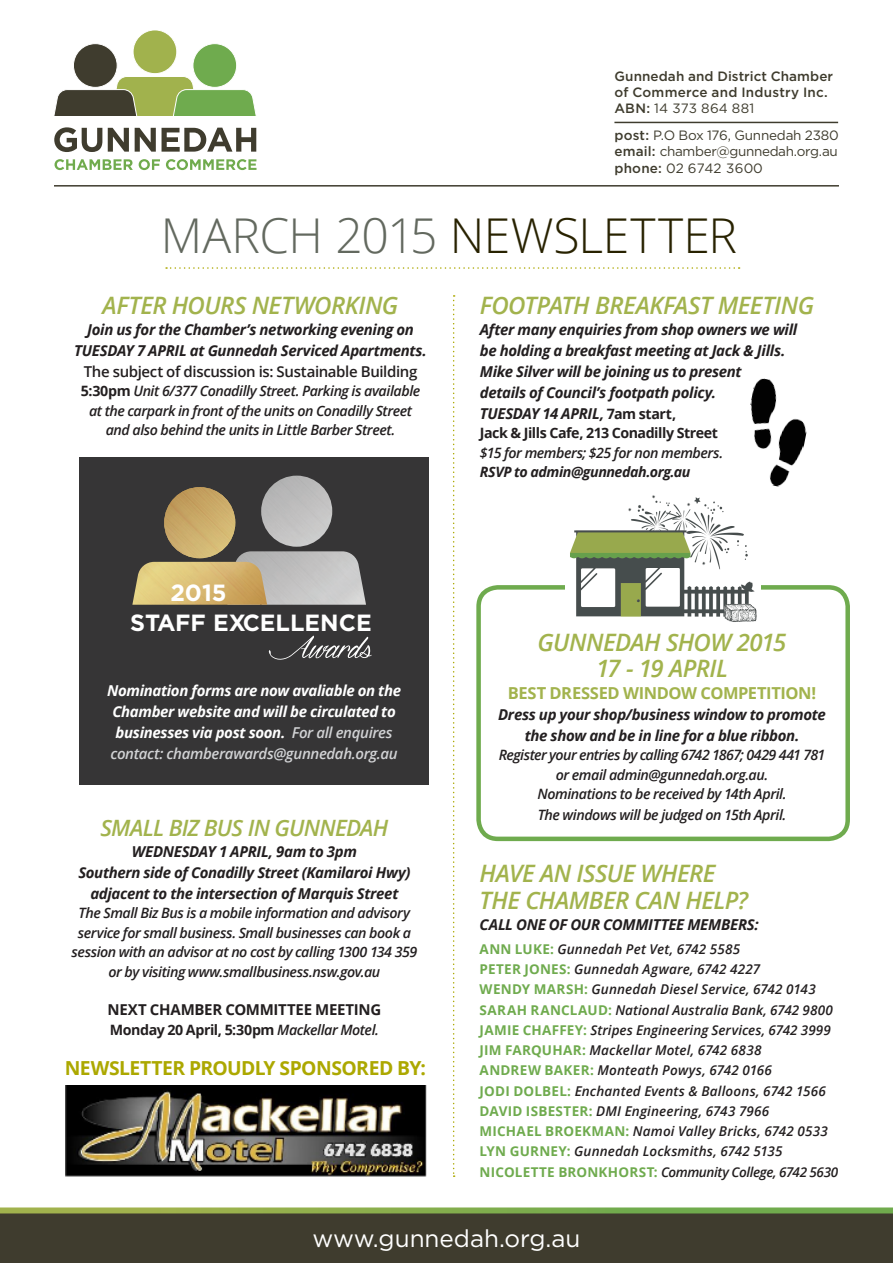
<style>
.page{position:relative;width:893px;height:1263px;background:#fff}
.page>*{position:absolute;margin:0;border:0;box-sizing:border-box;transform-origin:0 0}
.t1{font:68.25px "Dragonis Coming";color:#fff}
.t2{font:300 48px "Open Sans";letter-spacing:-.01em;color:#282200}
.t3{font:24.3px "Gotham";color:#fff}
.t4{font:italic 600 24px/25.5px "Open Sans";letter-spacing:-.02em;color:#a2b34d;text-align:center}
.t5{font:700 23.4px "Gotham";color:#fff}
.t6{font:italic 600 22.5px "Open Sans";letter-spacing:-.03em;color:#a2b34d}
.t7{font:700 19.35px "Open Sans";letter-spacing:-.025em;color:#aca800}
.t8{font:700 16.5px "Open Sans";letter-spacing:-.025em;color:#a2b34d}
.t9{font:italic 700 15px/21px "Open Sans";letter-spacing:-.025em;color:#231f20;text-align:center}
.t10{font:italic 700 15px/21px "Open Sans";letter-spacing:-.025em;color:#fff;text-align:center}
.t11{font:600 15px "Open Sans";letter-spacing:-.025em;color:#231f20}
.t12{font:700 15px "Open Sans";letter-spacing:-.015em;color:#231f20}
.t13{font:italic 600 14.25px/19.5px "Open Sans";letter-spacing:-.03em;color:#231f20;text-align:center}
.t14{font:700 14.25px "Open Sans";letter-spacing:-.03em;color:#231f20}
.t15{font:italic 700 14.25px "Open Sans";letter-spacing:-.03em;color:#231f20}
.t16{font:italic 600 13.5px/20.2px "Open Sans";letter-spacing:.01em;color:#231f20}
.t17{font:13.5px/16.5px "Gotham";letter-spacing:-.025em;color:#3f3c2e;text-align:justify}
.t18{font:500 13.5px/16.2px "Gotham";letter-spacing:.01em;color:#3f3c2e}
.s1{font-weight:400}
.s2{font-weight:500}
.s3{color:#63695f}
.s4{font-weight:700;font-style:normal}
.s5{font-weight:600;color:#d1d2d4}
.s6{font-weight:600;font-style:italic}
.s7{font-style:normal;font-size:14.25px}
.s8{font-weight:700;font-style:normal;color:#6fab4e}
</style>
<div class="page">
<div style="left:80px;top:457px;width:349px;height:328px;background:#363536"></div>
<img style="left:261px;top:476px;width:71px;height:71px;border-radius:36px">
<img style="left:227px;top:551px;width:139px;height:54px">
<img style="left:164px;top:487px;width:71px;height:71px;border-radius:36px">
<img style="left:132px;top:562px;width:135px;height:43px">
<svg style="left:166px;top:267px;width:574px;height:2px"></svg>
<img style="left:65px;top:1085px;width:362px;height:92px">
<svg style="left:54px;top:127px;width:48px;height:25px"></svg>
<svg style="left:108px;top:128px;width:21px;height:24px"></svg>
<svg style="left:135px;top:128px;width:21px;height:24px"></svg>
<svg style="left:162px;top:128px;width:94px;height:24px"></svg>
<svg style="left:55px;top:159px;width:78px;height:11px"></svg>
<svg style="left:139px;top:159px;width:21px;height:11px"></svg>
<svg style="left:166px;top:159px;width:90px;height:11px"></svg>
<div style="left:133px;top:30px;width:44px;height:44px;background:#a1b24d;border-radius:50%"></div>
<div style="left:133px;top:30px;width:44px;height:44px;border:1px solid #fff;border-radius:50%"></div>
<div style="left:73px;top:44px;width:44px;height:43px;background:#3f3c2e;border-radius:50%"></div>
<div style="left:73px;top:44px;width:44px;height:43px;border:1px solid #fff;border-radius:50%"></div>
<div style="left:193px;top:44px;width:44px;height:43px;background:#6fab4e;border-radius:50%"></div>
<div style="left:193px;top:44px;width:44px;height:43px;border:1px solid #fff;border-radius:50%"></div>
<svg style="left:54px;top:76px;width:202px;height:40px"></svg>
<svg style="left:0;top:1207px;width:892px;height:56px"></svg>
<hr style="left:614px;top:122px;width:224px;height:1px;background:#3f3c2e">
<hr style="left:54px;top:185px;width:785px;height:2px;background:#3f3c2e">
<svg style="left:453px;top:295px;width:2px;height:882px"></svg>
<div style="left:476px;top:585px;width:374px;height:256px;border:4px solid #6fab4e;border-radius:19px"></div>
<img style="left:750px;top:378px;width:57px;height:109px">
<img style="left:566px;top:495px;width:195px;height:127px">
<p class="t18" style="left:614px;top:68px;width:220px">Gunnedah and District Chamber of Commerce and Industry Inc.<br>ABN: <span class="s1">14 373 864 881</span></p>
<p class="t17" style="left:614px;top:126px;width:226px"><span class="s2">post:</span> P.O Box 176, Gunnedah 2380 <span class="s2">email:</span> chamber@gunnedah.org.au <span class="s2">phone:</span> 02 6742 3600</p>
<h2 class="t2" style="left:161px;top:202px;width:578px"><span class="s3">MARCH 2015</span> NEWSLETTER</h2>
<h3 class="t4" style="left:103px;top:291px;width:297px">AFTER HOURS NETWORKING</h3>
<p class="t9" style="left:74px;top:318px;width:354px">Join us for the Chamber’s networking evening on<br>TUESDAY 7 APRIL at Gunnedah Serviced Apartments.</p>
<p class="t11" style="left:84px;top:360px;width:335px">The subject of discussion is: Sustainable Building</p>
<p class="t13" style="left:81px;top:381px;width:341px"><span class="s4">5:30pm</span> Unit 6/377 Conadilly Street. Parking is available at the carpark in front of the units on Conadilly Street and also behind the units in Little Barber Street.</p>
<h3 class="t5" style="left:170px;top:577px;width:58px">2015</h3>
<h3 class="t5" style="left:130px;top:607px;width:243px">STAFF EXCELLENCE</h3>
<h1 class="t1" style="left:274px;top:594px;width:98px">Awards</h1>
<p class="t10" style="left:107px;top:679px;width:295px">Nomination forms are now avaliable on the Chamber website and will be circulated to businesses via post soon. <span class="s5">For all enquires contact: chamberawards@gunnedah.org.au</span></p>
<h3 class="t6" style="left:100px;top:812px;width:289px">SMALL BIZ BUS IN GUNNEDAH</h3>
<p class="t9" style="left:78px;top:840px;width:334px">WEDNESDAY 1 APRIL, 9am to 3pm<br>Southern side of Conadilly Street (Kamilaroi Hwy) adjacent to the intersection of Marquis Street</p>
<p class="t13" style="left:72px;top:903px;width:347px">The Small Biz Bus is a mobile information and advisory service for small business. Small businesses can book a session with an advisor at no cost by calling 1300 134 359 or by visiting www.smallbusiness.nsw.gov.au</p>
<p class="t12" style="left:108px;top:999px;width:275px">NEXT CHAMBER COMMITTEE MEETING</p>
<p class="t14" style="left:110px;top:1019px;width:271px">Monday 20 April, 5:30pm <span class="s6">Mackellar Motel.</span></p>
<h3 class="t7" style="left:65px;top:1054px;width:363px">NEWSLETTER PROUDLY SPONSORED BY:</h3>
<h3 class="t4" style="left:480px;top:291px;width:336px">FOOTPATH BREAKFAST MEETING</h3>
<p class="t9" style="left:480px;top:318px;width:319px;text-align:left">After many enquiries from shop owners we will be holding a breakfast meeting at Jack &amp; Jills.<br>Mike Silver will be joining us to present<br>details of Council’s footpath policy.<br>TUESDAY 14 APRIL, <span class="s7">7am start,</span></p>
<p class="t14" style="left:480px;top:423px;width:240px">Jack &amp; Jills Cafe, 213 Conadilly Street</p>
<p class="t13" style="left:480px;top:442px;width:245px">$15 for members; $25 for non members.</p>
<p class="t15" style="left:480px;top:462px;width:212px">RSVP to admin@gunnedah.org.au</p>
<h3 class="t4" style="left:538px;top:629px;width:250px">GUNNEDAH SHOW 2015<br>17 - 19 APRIL</h3>
<p class="t8" style="left:508px;top:681px;width:310px">BEST DRESSED WINDOW COMPETITION!</p>
<p class="t9" style="left:498px;top:703px;width:329px">Dress up your shop/business window to promote the show and be in line for a blue ribbon.</p>
<p class="t13" style="left:499px;top:745px;width:328px">Register your entries by calling 6742 1867; 0429 441 781 or email admin@gunnedah.org.au.<br>Nominations to be received by 14th April.</p>
<p class="t13" style="left:538px;top:805px;width:250px">The windows will be judged on 15th April.</p>
<h3 class="t4" style="left:480px;top:859px;width:270px;line-height:27px;text-align:left">HAVE AN ISSUE WHERE<br>THE CHAMBER CAN HELP?</h3>
<p class="t9" style="left:480px;top:913px;width:281px">CALL ONE OF OUR COMMITTEE MEMBERS:</p>
<p class="t16" style="left:480px;top:938px;width:360px"><span class="s8">ANN LUKE:</span> Gunnedah Pet Vet, 6742 5585<br><span class="s8">PETER JONES:</span> Gunnedah Agware, 6742 4227<br><span class="s8">WENDY MARSH:</span> Gunnedah Diesel Service, 6742 0143<br><span class="s8">SARAH RANCLAUD:</span> National Australia Bank, 6742 9800<br><span class="s8">JAMIE CHAFFEY:</span> Stripes Engineering Services, 6742 3999<br><span class="s8">JIM FARQUHAR:</span> Mackellar Motel, 6742 6838<br><span class="s8">ANDREW BAKER:</span> Monteath Powys, 6742 0166<br><span class="s8">JODI DOLBEL:</span> Enchanted Events &amp; Balloons, 6742 1566<br><span class="s8">DAVID ISBESTER:</span> DMI Engineering, 6743 7966<br><span class="s8">MICHAEL BROEKMAN:</span> Namoi Valley Bricks, 6742 0533<br><span class="s8">LYN GURNEY:</span> Gunnedah Locksmiths, 6742 5135<br><span class="s8">NICOLETTE BRONKHORST:</span> Community College, 6742 5630</p>
<h3 class="t3" style="left:312px;top:1222px;width:270px">www.gunnedah.org.au</h3>
</div>
